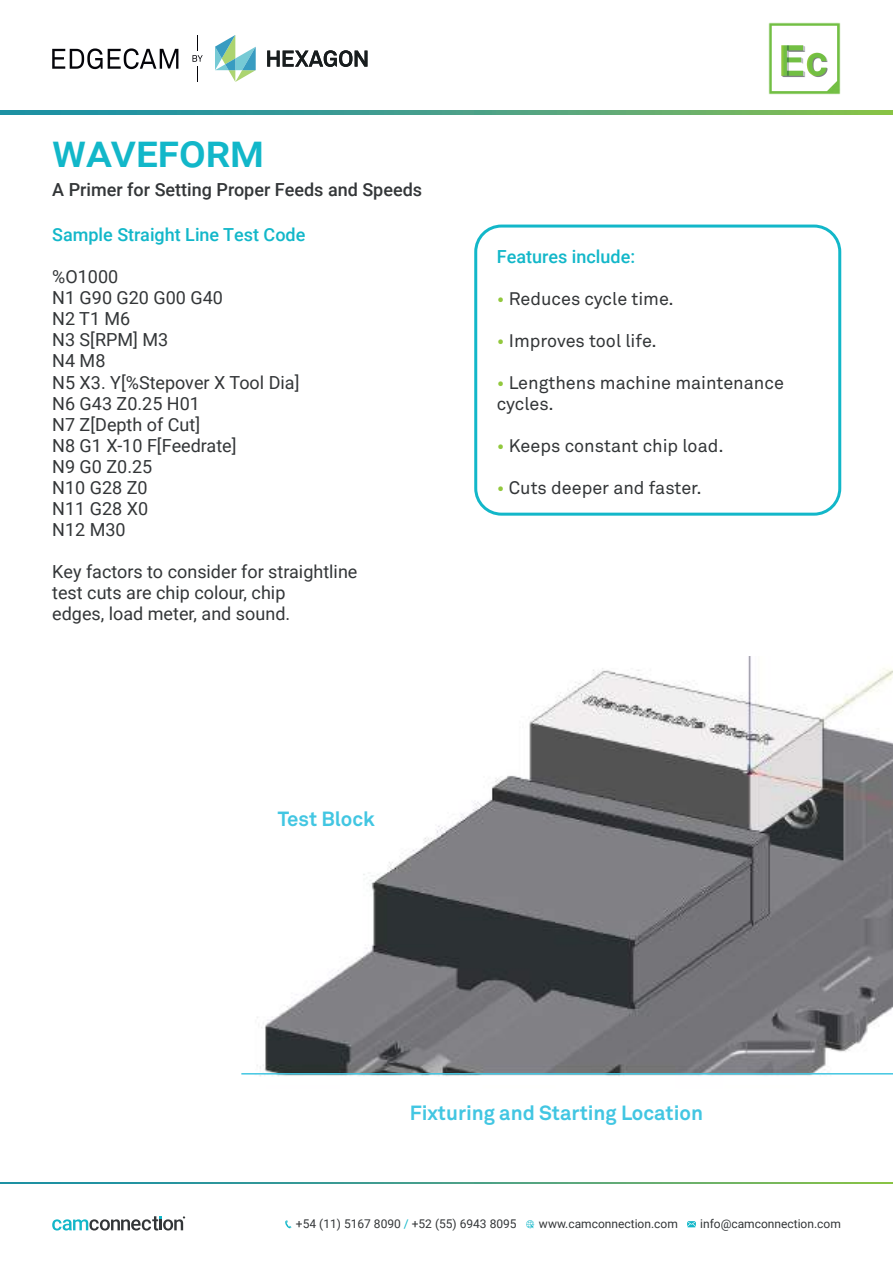
<style>
.page{position:relative;width:893px;height:1263px;background:#fff}
.page>*{position:absolute;margin:0;border:0;box-sizing:border-box;transform-origin:0 0}
.t1{font:500 45px "Roboto";color:#12b7c9}
.t2{font:700 20.25px "Akkurat Pro";color:#42c6e2}
.t3{font:18px/21px "Roboto";color:#333638}
.t4{font:18px/21px "Akkurat Pro";color:#333638}
.t5{font:500 18px "Roboto";color:#12b7c9}
.t6{font:500 18px "Roboto";color:#333638}
.t7{font:12px "Roboto";color:#333638}
.s1{color:#92c83d}
.s2{color:#12b7c9}
</style>
<div class="page">
<img style="left:241px;top:656px;width:652px;height:420px">
<div style="left:474px;top:225px;width:367px;height:291px;border:3px solid #12b7c9;border-radius:26px"></div>
<svg style="left:0;top:110px;width:893px;height:4px;background:#4ca382"></svg>
<svg style="left:0;top:1182px;width:893px;height:1px"></svg>
<img style="left:768px;top:23px;width:72px;height:72px">
<hr style="left:241px;top:1073px;width:652px;height:1px;background:#42c6e2">
<svg style="left:52px;top:48px;width:126px;height:21px"></svg>
<svg style="left:192px;top:35px;width:11px;height:47px"></svg>
<svg style="left:267px;top:50px;width:100px;height:17px"></svg>
<svg style="left:215px;top:35px;width:41px;height:47px"></svg>
<svg style="left:52px;top:1216px;width:133px;height:14px"></svg>
<svg style="left:285px;top:1220px;width:6px;height:8px"></svg>
<svg style="left:687px;top:1221px;width:9px;height:6px"></svg>
<svg style="left:526px;top:1220px;width:8px;height:8px"></svg>
<h1 class="t1" style="left:52px;top:120px;width:213px">WAVEFORM</h1>
<p class="t6" style="left:52px;top:177px;width:371px">A Primer for Setting Proper Feeds and Speeds</p>
<p class="t5" style="left:52px;top:222px;width:255px">Sample Straight Line Test Code</p>
<p class="t3" style="left:52px;top:266px;width:249px">%O1000<br>N1 G90 G20 G00 G40<br>N2 T1 M6<br>N3 S[RPM] M3<br>N4 M8<br>N5 X3. Y[%Stepover X Tool Dia]<br>N6 G43 Z0.25 H01<br>N7 Z[Depth of Cut]<br>N8 G1 X-10 F[Feedrate]<br>N9 G0 Z0.25<br>N10 G28 Z0<br>N11 G28 X0<br>N12 M30</p>
<p class="t3" style="left:52px;top:560px;width:307px">Key factors to consider for straightline test cuts are chip colour, chip<br>edges, load meter, and sound.</p>
<p class="t2" style="left:278px;top:806px;width:99px">Test Block</p>
<p class="t5" style="left:497px;top:244px;width:140px">Features include:</p>
<p class="t4" style="left:497px;top:289px;width:179px"><span class="s1">•</span> Reduces cycle time.</p>
<p class="t4" style="left:497px;top:331px;width:162px"><span class="s1">•</span> Improves tool life.</p>
<p class="t4" style="left:497px;top:373px;width:289px"><span class="s1">•</span> Lengthens machine maintenance cycles.</p>
<p class="t4" style="left:497px;top:436px;width:228px"><span class="s1">•</span> Keeps constant chip load.</p>
<p class="t4" style="left:497px;top:478px;width:206px"><span class="s1">•</span> Cuts deeper and faster.</p>
<p class="t2" style="left:410px;top:1100px;width:295px">Fixturing and Starting Location</p>
<p class="t7" style="left:296px;top:1215px;width:222px">+54 (11) 5167 8090 <span class="s2">/</span> +52 (55) 6943 8095</p>
<p class="t7" style="left:539px;top:1215px;width:140px">www.camconnection.com</p>
<p class="t7" style="left:700px;top:1215px;width:142px">info@camconnection.com</p>
</div>
